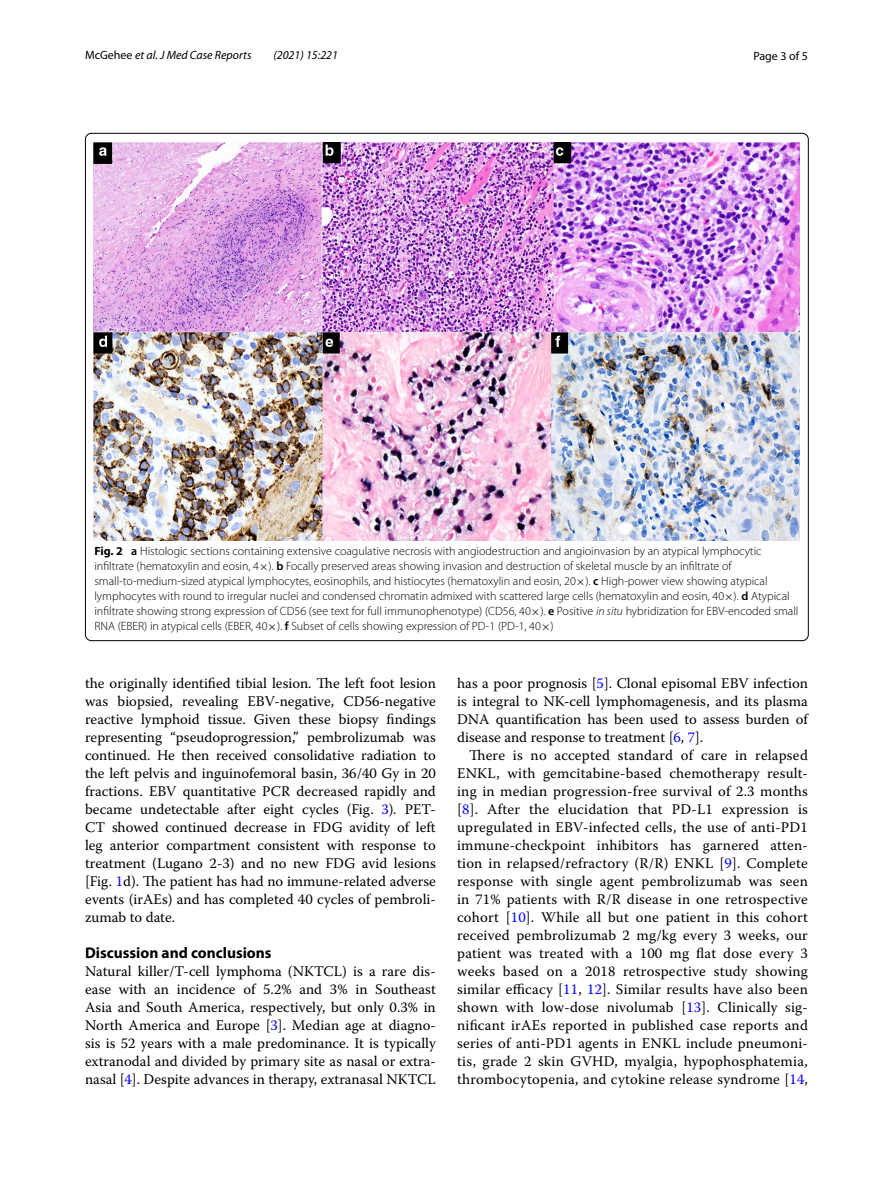
<style>
.page{position:relative;width:893px;height:1187px;background:#fff}
.page>*{position:absolute;margin:0;border:0;box-sizing:border-box;transform-origin:0 0}
.t1{font:700 15.45px "Myriad Pro";color:#000}
.t2{font:14.7px/18px "Warnock Pro";color:#000;text-align:justify}
.t3{font:300 12px/15px "Myriad Pro";color:#000}
.t4{font:italic 12px "Myriad Pro";color:#000}
.t5{font:12px "Myriad Pro";color:#000}
.s1{font-style:normal}
.s2{font-weight:700}
.s3{font-weight:600}
.s4{font-family:"MTSY";font-weight:400}
.s5{font-style:italic}
.s6{color:#00f}
</style>
<div class="page">
<img style="left:94px;top:142px;width:706px;height:398px">
<p class="t4" style="left:85px;top:48px;width:168px"><span class="s1">McGehee</span> et al. J Med Case Reports</p>
<p class="t4" style="left:273px;top:48px;width:66px">(2021) 15:221</p>
<p class="t5" style="left:753px;top:48px;width:56px">Page 3 of 5</p>
<p class="t3" style="left:94px;top:544px;width:706px"><span class="s2">Fig. 2</span> <span class="s3">a</span> Histologic sections containing extensive coagulative necrosis with angiodestruction and angioinvasion by an atypical lymphocytic infiltrate (hematoxylin and eosin, 4<span class="s4">×</span>). <span class="s3">b</span> Focally preserved areas showing invasion and destruction of skeletal muscle by an infiltrate of small-to-medium-sized atypical lymphocytes, eosinophils, and histiocytes (hematoxylin and eosin, 20<span class="s4">×</span>). <span class="s3">c</span> High-power view showing atypical lymphocytes with round to irregular nuclei and condensed chromatin admixed with scattered large cells (hematoxylin and eosin, 40<span class="s4">×</span>). <span class="s3">d</span> Atypical infiltrate showing strong expression of CD56 (see text for full immunophenotype) (CD56, 40<span class="s4">×</span>). <span class="s3">e</span> Positive <span class="s5">in situ</span> hybridization for EBV-encoded small RNA (EBER) in atypical cells (EBER, 40<span class="s4">×</span>). <span class="s3">f</span> Subset of cells showing expression of PD-1 (PD-1, 40<span class="s4">×</span>)</p>
<p class="t2" style="left:85px;top:674px;width:352px">the originally identified tibial lesion. The left foot lesion was biopsied, revealing EBV-negative, CD56-negative reactive lymphoid tissue. Given these biopsy findings representing “pseudoprogression,” pembrolizumab was continued. He then received consolidative radiation to the left pelvis and inguinofemoral basin, 36/40 Gy in 20 fractions. EBV quantitative PCR decreased rapidly and became undetectable after eight cycles (Fig. <span class="s6">3</span>)<span class="s5">.</span> PET-CT showed continued decrease in FDG avidity of left leg anterior compartment consistent with response to treatment (Lugano 2-3) and no new FDG avid lesions [Fig. <span class="s6">1</span>d). The patient has had no immune-related adverse events (irAEs) and has completed 40 cycles of pembroli&shy;zumab to date.</p>
<p class="t1" style="left:85px;top:942px;width:188px">Discussion and conclusions</p>
<p class="t2" style="left:85px;top:962px;width:352px">Natural killer/T-cell lymphoma (NKTCL) is a rare dis&shy;ease with an incidence of 5.2% and 3% in Southeast Asia and South America, respectively, but only 0.3% in North America and Europe [<span class="s6">3</span>]. Median age at diagno&shy;sis is 52 years with a male predominance. It is typically extranodal and divided by primary site as nasal or extra&shy;nasal [<span class="s6">4</span>]. Despite advances in therapy, extranasal NKTCL</p>
<p class="t2" style="left:457px;top:674px;width:352px">has a poor prognosis [<span class="s6">5</span>]. Clonal episomal EBV infection is integral to NK-cell lymphomagenesis, and its plasma DNA quantification has been used to assess burden of disease and response to treatment [<span class="s6">6</span>, <span class="s6">7</span>].</p>
<p class="t2" style="left:457px;top:746px;width:352px;text-indent:12px">There is no accepted standard of care in relapsed ENKL, with gemcitabine-based chemotherapy result&shy;ing in median progression-free survival of 2.3 months [<span class="s6">8</span>]. After the elucidation that PD-L1 expression is upregulated in EBV-infected cells, the use of anti-PD1 immune-checkpoint inhibitors has garnered atten&shy;tion in relapsed/refractory (R/R) ENKL [<span class="s6">9</span>]. Complete response with single agent pembrolizumab was seen in 71% patients with R/R disease in one retrospective cohort [<span class="s6">10</span>]. While all but one patient in this cohort received pembrolizumab 2 mg/kg every 3 weeks, our patient was treated with a 100 mg flat dose every 3 weeks based on a 2018 retrospective study showing similar efficacy [<span class="s6">11</span>, <span class="s6">12</span>]. Similar results have also been shown with low-dose nivolumab [<span class="s6">13</span>]. Clinically sig&shy;nificant irAEs reported in published case reports and series of anti-PD1 agents in ENKL include pneumoni&shy;tis, grade 2 skin GVHD, myalgia, hypophosphatemia, thrombocytopenia, and cytokine release syndrome [<span class="s6">14</span>,</p>
</div>
